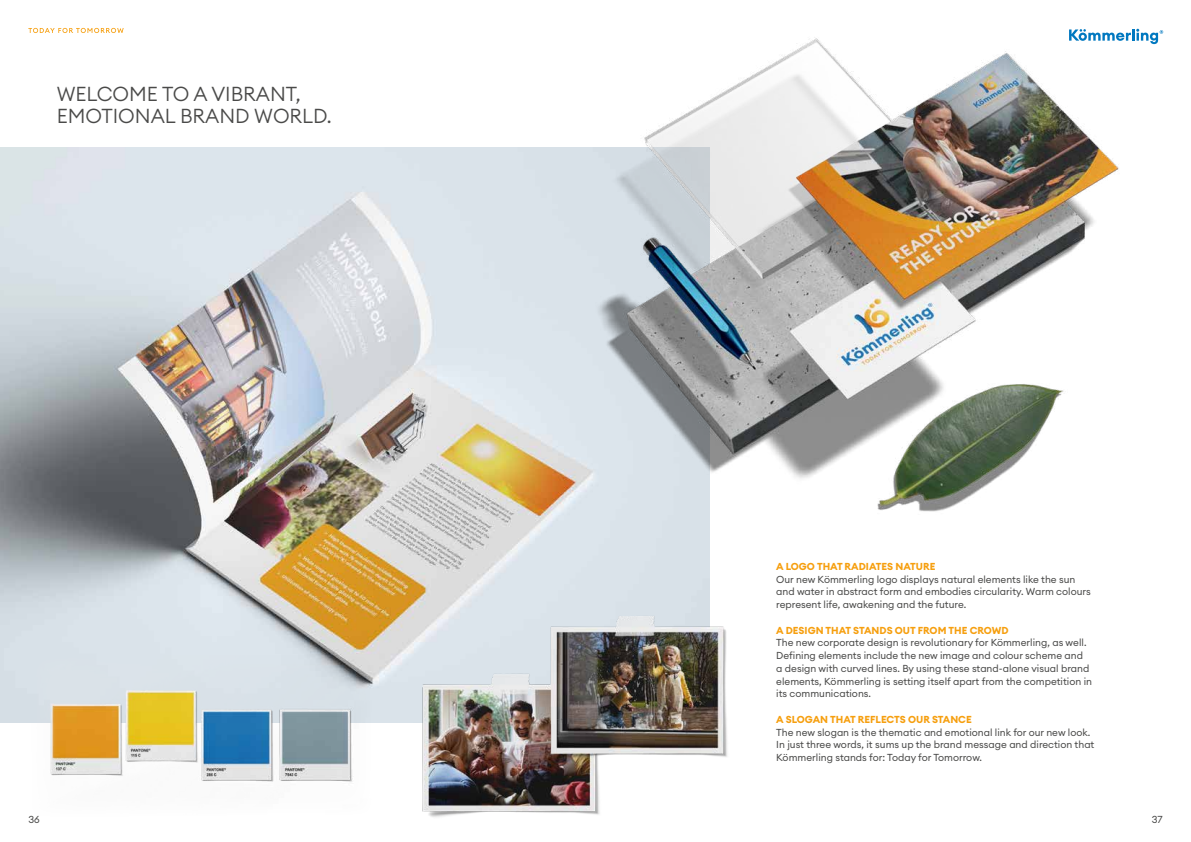
<style>
.page{position:relative;width:1191px;height:842px;background:#fff}
.page>*{position:absolute;margin:0;border:0;box-sizing:border-box;transform-origin:0 0}
.t1{font:300 20px/22px "Euclid Circular A";color:#4a4a49}
.t2{font:10px/12.8px "Euclid Circular A";color:#4a4a49}
.t3{font:700 10px "Euclid Circular A";color:#f69f0f}
</style>
<div class="page">
<img style="left:0;top:147px;width:710px;height:576px">
<img style="left:595px;top:28px;width:544px;height:498px">
<img style="left:403px;top:581px;width:324px;height:236px">
<img style="left:31px;top:654px;width:342px;height:128px">
<svg style="left:28px;top:28px;width:96px;height:5px"></svg>
<svg style="left:1069px;top:29px;width:94px;height:15px"></svg>
<h1 class="t1" style="left:57px;top:83px;width:276px">WELCOME TO A VIBRANT,<br>EMOTIONAL BRAND WORLD.</h1>
<p class="t3" style="left:776px;top:560px;width:161px">A LOGO THAT RADIATES NATURE</p>
<p class="t2" style="left:776px;top:572px;width:316px">Our new Kömmerling logo displays natural elements like the sun and water in abstract form and embodies circularity. Warm colours represent life, awakening and the future.</p>
<p class="t3" style="left:776px;top:624px;width:234px">A DESIGN THAT STANDS OUT FROM THE CROWD</p>
<p class="t2" style="left:776px;top:636px;width:317px">The new corporate design is revolutionary for Kömmerling, as well.<br>Defining elements include the new image and colour scheme and<br>a design with curved lines. By using these stand-alone visual brand elements, Kömmerling is setting itself apart from the competition in its communications.</p>
<p class="t3" style="left:776px;top:713px;width:197px">A SLOGAN THAT REFLECTS OUR STANCE</p>
<p class="t2" style="left:776px;top:726px;width:320px">The new slogan is the thematic and emotional link for our new look.<br>In just three words, it sums up the brand message and direction that<br>Kömmerling stands for: Today for Tomorrow.</p>
<p class="t2" style="left:28px;top:813px;width:13px">36</p>
<p class="t2" style="left:1151px;top:813px;width:12px">37</p>
</div>
